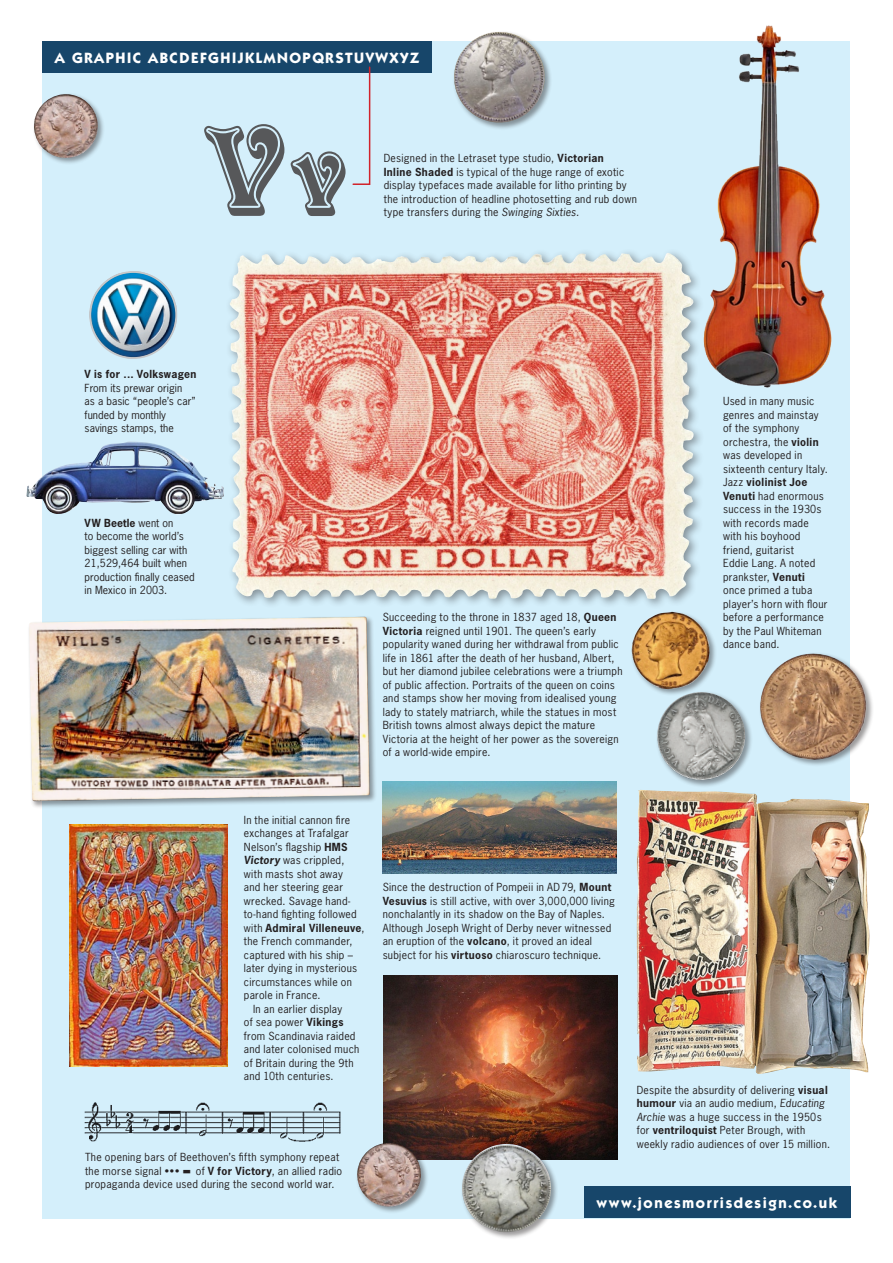
<style>
.page{position:relative;width:893px;height:1263px;background:#fff}
.page>*{position:absolute;margin:0;border:0;box-sizing:border-box;transform-origin:0 0}
.t1{font:138px "Victorian Inline Shaded Std";color:#57585a}
.t2{font:700 15px "Itc Kabel";letter-spacing:.1em;color:#fff}
.Text{font:10.5px/13.5px "News Gothic";letter-spacing:.03em;color:#231f20}
.Text-2{font:10.5px/13.5px "News Gothic";letter-spacing:.005em;color:#231f20}
.s1{font-weight:700}
.s2{font-style:italic}
.s3{font-weight:700;font-style:italic}
.s4{font-family:"Gill Sans";font-weight:800}
.s5{font-family:"Gill Sans";font-weight:800;font-size:13.5px}
</style>
<div class="page">
<div style="left:43px;top:41px;width:807px;height:1178px;background:#d4effb"></div>
<div style="left:43px;top:41px;width:389px;height:32px;background:#17466a"></div>
<div style="left:584px;top:1186px;width:266px;height:32px;background:#17466a"></div>
<svg style="left:352px;top:66px;width:19px;height:119px"></svg>
<img style="left:84px;top:1103px;width:257px;height:38px">
<div style="left:224px;top:247px;width:508px;height:400px;background:#231f20;opacity:.45"></div>
<img style="left:230px;top:250px;width:437px;height:334px">
<img style="left:92px;top:271px;width:85px;height:88px">
<div style="left:89px;top:271px;width:88px;height:88px;border:2px solid #c7c8ca;border-radius:50%"></div>
<img style="left:26px;top:442px;width:198px;height:75px">
<img style="left:636px;top:790px;width:234px;height:284px">
<img style="left:70px;top:825px;width:158px;height:242px">
<div style="left:28px;top:615px;width:355px;height:200px;background:#231f20;opacity:.45"></div>
<img style="left:29px;top:617px;width:341px;height:184px">
<img style="left:383px;top:781px;width:234px;height:92px">
<img style="left:384px;top:976px;width:234px;height:184px">
<div style="left:630px;top:610px;width:104px;height:104px;background:#231f20;opacity:.45"></div>
<img style="left:631px;top:612px;width:79px;height:77px">
<div style="left:452px;top:30px;width:115px;height:115px;background:#231f20;opacity:.45"></div>
<img style="left:452px;top:32px;width:95px;height:93px">
<div style="left:656px;top:691px;width:114px;height:114px;background:#231f20;opacity:.45"></div>
<img style="left:654px;top:692px;width:94px;height:91px">
<img style="left:695px;top:25px;width:137px;height:365px">
<div style="left:356px;top:1141px;width:86px;height:87px;background:#231f20;opacity:.45"></div>
<img style="left:356px;top:1143px;width:67px;height:65px">
<div style="left:32px;top:93px;width:85px;height:84px;background:#231f20;opacity:.45"></div>
<img style="left:33px;top:94px;width:66px;height:65px">
<div style="left:758px;top:652px;width:134px;height:134px;background:#231f20;opacity:.45"></div>
<img style="left:756px;top:654px;width:114px;height:110px">
<div style="left:460px;top:1142px;width:111px;height:110px;background:#231f20;opacity:.45"></div>
<img style="left:460px;top:1144px;width:93px;height:90px">
<p class="t2" style="left:55px;top:48px;width:366px">A GRAPHIC ABCDEFGHIJKLMNOPQRSTUVWXYZ</p>
<p class="t1" style="left:204px;top:93px;width:143px">Vv</p>
<p class="Text" style="left:384px;top:151px;width:255px">Designed in the Letraset type studio, <span class="s1">Victorian<br>Inline Shaded</span> is typical of the huge range of exotic display typefaces made available for litho printing by the introduction of headline photosetting and rub down</p>
<p class="Text" style="left:384px;top:205px;width:197px">type transfers during the <span class="s2">Swinging Sixties.</span></p>
<p class="Text-2" style="left:85px;top:367px;width:113px"><span class="s1">V is for ... Volkswagen<br></span>From its prewar origin<br>as a basic “people’s car” funded by monthly savings stamps, the</p>
<p class="Text-2" style="left:85px;top:515px;width:112px"><span class="s1">V W Beetle</span> went on<br>to become the world’s biggest selling car with<br>21,529,464 built when production finally ceased in Mexico in 2003.</p>
<p class="Text" style="left:383px;top:610px;width:241px">Succeeding to the throne in 1837 aged 18, <span class="s1">Queen Victoria</span> reigned until 1901. The queen’s early popularity waned during her withdrawal from public life in 1861 after the death of her husband, Albert, but her diamond jubilee celebrations were a triumph of public affection. Portraits of the queen on coins and stamps show her moving from idealised young lady to stately matriarch, while the statues in most British towns almost always depict the mature Victoria at the height of her power as the sovereign of a world-wide empire.</p>
<p class="Text" style="left:723px;top:394px;width:106px">Used in many music genres and mainstay of the symphony orchestra, the <span class="s1">violin </span>was developed in sixteenth century Italy.<br>Jazz <span class="s1">violinist Joe<br>Venuti</span> had enormous success in the 1930s with records made with his boyhood friend, guitarist<br>Eddie Lang. A noted prankster, <span class="s1">Venuti </span>once primed a tuba player’s horn with flour before a performance by the Paul Whiteman dance band.</p>
<p class="Text" style="left:244px;top:812px;width:122px">In the initial cannon fire exchanges at Trafalgar<br>Nelson’s flagship <span class="s1">HMS<br></span><span class="s3">Victory</span> was crippled, with masts shot away<br>and her steering gear wrecked. Savage hand&shy;to-hand fighting followed with <span class="s1">Admiral Villeneuve</span>, the French commander, captured with his ship – later dying in mysterious circumstances while on parole in France.</p>
<p class="Text" style="left:244px;top:1001px;width:117px;text-indent:9px">In an earlier display<br>of sea power <span class="s1">Vikings </span>from Scandinavia raided and later colonised much of Britain during the 9th and 10th centuries.</p>
<p class="Text" style="left:85px;top:1150px;width:259px">The opening bars of Beethoven’s fifth symphony repeat the morse signal <span class="s4">···</span> <span class="s5">–</span> of <span class="s1">V for Victory</span>, an allied radio propaganda device used during the second world war.</p>
<p class="Text" style="left:383px;top:880px;width:234px">Since the destruction of Pompeii in AD79, <span class="s1">Mount Vesuvius</span> is still active, with over 3,000,000 living nonchalantly in its shadow on the Bay of Naples.<br>Although Joseph Wright of Derby never witnessed an eruption of the <span class="s1">volcano</span>, it proved an ideal subject for his <span class="s1">virtuoso</span> chiaroscuro technique.</p>
<p class="Text" style="left:637px;top:1082px;width:195px">Despite the absurdity of delivering <span class="s1">visual humour</span> via an audio medium, <span class="s2">Educating Archie</span> was a huge success in the 1950s for <span class="s1">ventriloquist</span> Peter Brough, with weekly radio audiences of over 15 million.</p>
<p class="t2" style="left:597px;top:1194px;width:242px">www.jonesmorrisdesign.co.uk</p>
</div>
